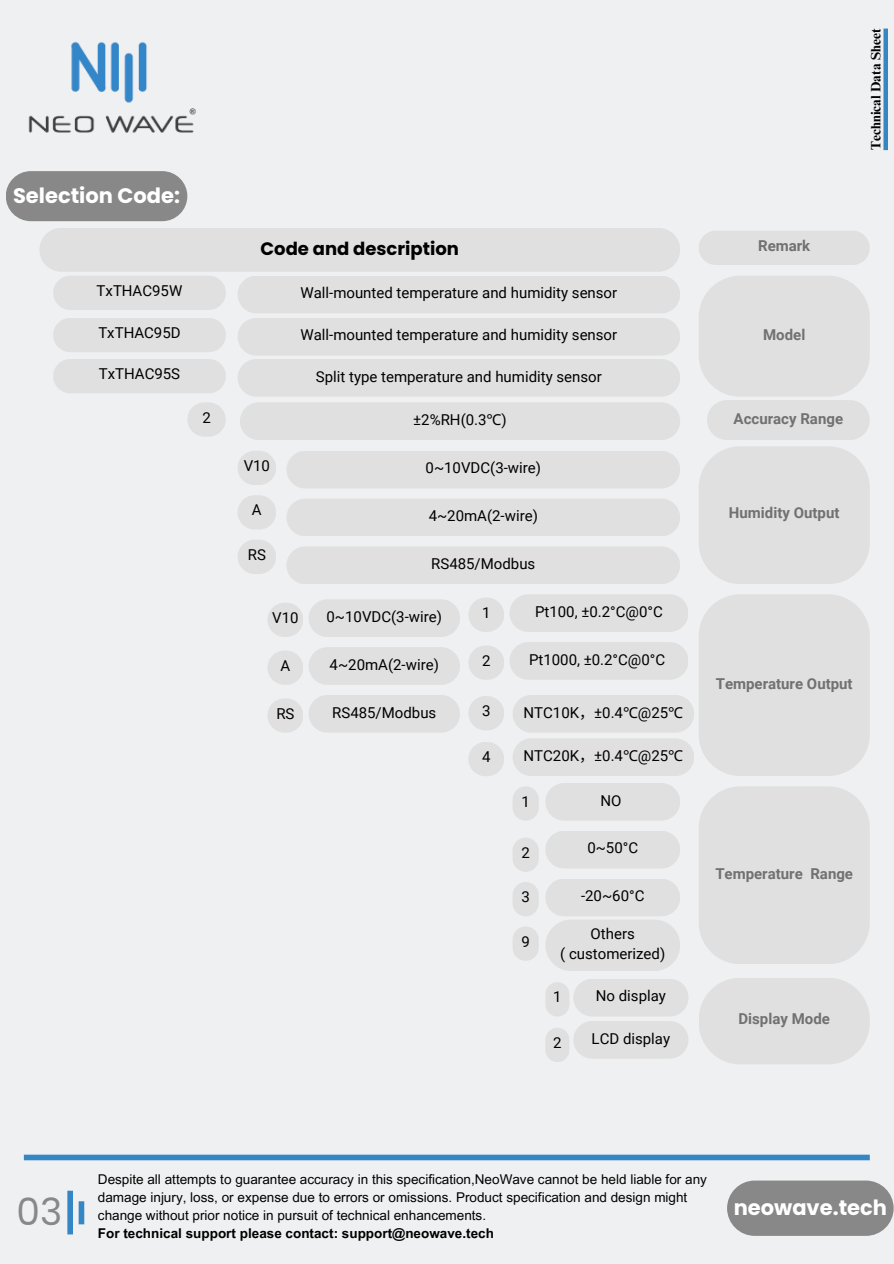
<style>
.page{position:relative;width:894px;height:1264px;background:#fff}
.page>*{position:absolute;margin:0;border:0;box-sizing:border-box;transform-origin:0 0}
.t1{font:37.5px "Poppins";color:#888}
.t2{font:700 21px "Poppins";color:#fff}
.t3{font:700 18px "Poppins";color:#000}
.t4{font:15px/20.2px "Roboto";color:#000;text-align:center}
.t5{font:700 15px "Roboto";color:#717171}
.t6{font:13.5px/18px "Arial MT Pro";color:#000}
.t7{font:700 13.5px "Arial MT Pro";color:#000}
.t8{font:700 13.5px "Times NRMT Pro";color:#000}
.s1{font-family:"Noto Sans"}
.s2{font-family:"Noto Sans CJ Ksc"}
</style>
<div class="page">
<div style="left:0;top:0;width:893px;height:1263px;background:#eff0f1"></div>
<div style="left:24px;top:1154px;width:845px;height:6px;background:#3586c5"></div>
<div style="left:726px;top:1180px;width:167px;height:55px;background:#888;border-radius:28px"></div>
<div style="left:67px;top:1190px;width:6px;height:44px;background:#3586c5"></div>
<div style="left:79px;top:1201px;width:5px;height:23px;background:#3586c5"></div>
<img style="left:28px;top:41px;width:168px;height:92px">
<div style="left:6px;top:171px;width:181px;height:50px;background:#888;border-radius:25px"></div>
<div style="left:39px;top:228px;width:641px;height:44px;background:#e0e0e0"></div>
<div style="left:698px;top:231px;width:171px;height:34px;background:#e0e0e0;border-radius:17px"></div>
<div style="left:237px;top:276px;width:443px;height:37px;background:#e0e0e0;border-radius:19px"></div>
<div style="left:53px;top:276px;width:173px;height:34px;background:#e0e0e0;border-radius:17px"></div>
<div style="left:699px;top:276px;width:170px;height:121px;background:#e0e0e0"></div>
<div style="left:706px;top:400px;width:163px;height:40px;background:#e0e0e0;border-radius:20px"></div>
<div style="left:240px;top:402px;width:440px;height:38px;background:#e0e0e0;border-radius:19px"></div>
<div style="left:187px;top:402px;width:39px;height:34px;background:#e0e0e0;border-radius:17px"></div>
<div style="left:286px;top:451px;width:394px;height:37px;background:#e0e0e0;border-radius:19px"></div>
<div style="left:286px;top:498px;width:394px;height:38px;background:#e0e0e0;border-radius:19px"></div>
<div style="left:286px;top:546px;width:394px;height:38px;background:#e0e0e0;border-radius:19px"></div>
<div style="left:237px;top:451px;width:39px;height:34px;background:#e0e0e0;border-radius:17px"></div>
<div style="left:237px;top:495px;width:39px;height:34px;background:#e0e0e0;border-radius:17px"></div>
<div style="left:237px;top:539px;width:39px;height:35px;background:#e0e0e0;border-radius:17px"></div>
<div style="left:699px;top:446px;width:170px;height:138px;background:#e0e0e0"></div>
<div style="left:308px;top:599px;width:152px;height:38px;background:#e0e0e0;border-radius:19px"></div>
<div style="left:308px;top:647px;width:152px;height:38px;background:#e0e0e0;border-radius:19px"></div>
<div style="left:308px;top:695px;width:152px;height:37px;background:#e0e0e0;border-radius:19px"></div>
<div style="left:509px;top:594px;width:179px;height:38px;background:#e0e0e0;border-radius:19px"></div>
<div style="left:509px;top:642px;width:179px;height:37px;background:#e0e0e0;border-radius:19px"></div>
<div style="left:699px;top:594px;width:170px;height:182px;background:#e0e0e0"></div>
<div style="left:545px;top:783px;width:135px;height:37px;background:#e0e0e0;border-radius:19px"></div>
<div style="left:267px;top:602px;width:36px;height:35px;background:#e0e0e0;border-radius:17px"></div>
<div style="left:267px;top:650px;width:36px;height:35px;background:#e0e0e0;border-radius:17px"></div>
<div style="left:267px;top:698px;width:36px;height:34px;background:#e0e0e0;border-radius:17px"></div>
<div style="left:468px;top:597px;width:36px;height:35px;background:#e0e0e0;border-radius:17px"></div>
<div style="left:468px;top:645px;width:36px;height:34px;background:#e0e0e0;border-radius:17px"></div>
<div style="left:545px;top:830px;width:135px;height:38px;background:#e0e0e0;border-radius:19px"></div>
<div style="left:545px;top:878px;width:135px;height:38px;background:#e0e0e0;border-radius:19px"></div>
<div style="left:545px;top:919px;width:135px;height:52px;background:#e0e0e0;border-radius:26px"></div>
<div style="left:512px;top:786px;width:26px;height:34px;background:#e0e0e0;border-radius:13px"></div>
<div style="left:512px;top:837px;width:26px;height:34px;background:#e0e0e0;border-radius:13px"></div>
<div style="left:512px;top:882px;width:26px;height:34px;background:#e0e0e0;border-radius:13px"></div>
<div style="left:512px;top:926px;width:26px;height:34px;background:#e0e0e0;border-radius:13px"></div>
<div style="left:699px;top:786px;width:170px;height:178px;background:#e0e0e0"></div>
<svg style="left:883px;top:29px;width:4px;height:121px"></svg>
<div style="left:237px;top:318px;width:443px;height:37px;background:#e0e0e0;border-radius:19px"></div>
<div style="left:237px;top:359px;width:443px;height:38px;background:#e0e0e0;border-radius:19px"></div>
<div style="left:53px;top:318px;width:173px;height:34px;background:#e0e0e0;border-radius:17px"></div>
<div style="left:53px;top:359px;width:173px;height:34px;background:#e0e0e0;border-radius:17px"></div>
<div style="left:512px;top:695px;width:182px;height:37px;background:#e0e0e0;border-radius:19px"></div>
<div style="left:512px;top:738px;width:182px;height:38px;background:#e0e0e0;border-radius:19px"></div>
<div style="left:468px;top:696px;width:36px;height:34px;background:#e0e0e0;border-radius:17px"></div>
<div style="left:468px;top:742px;width:36px;height:34px;background:#e0e0e0;border-radius:17px"></div>
<svg style="left:699px;top:978px;width:170px;height:86px;background:#e1e1e1"></svg>
<div style="left:573px;top:978px;width:115px;height:38px;background:#e0e0e0;border-radius:19px"></div>
<div style="left:573px;top:1021px;width:115px;height:37px;background:#e0e0e0;border-radius:19px"></div>
<div style="left:545px;top:982px;width:24px;height:34px;background:#e0e0e0;border-radius:12px"></div>
<div style="left:545px;top:1027px;width:24px;height:35px;background:#e0e0e0;border-radius:12px"></div>
<p class="t2" style="left:13px;top:180px;width:168px">Selection Code:</p>
<h4 class="t3" style="left:260px;top:236px;width:200px">Code and description</h4>
<h4 class="t5" style="left:757px;top:237px;width:54px">Remark</h4>
<h4 class="t4" style="left:97px;top:281px;width:87px">TxTHAC95W</h4>
<h4 class="t4" style="left:300px;top:283px;width:318px">Wall-mounted temperature and humidity sensor</h4>
<h3 class="t4" style="left:98px;top:323px;width:84px">TxTHAC95D</h3>
<h5 class="t4" style="left:99px;top:364px;width:83px">TxTHAC95S</h5>
<h3 class="t4" style="left:300px;top:325px;width:318px">Wall-mounted temperature and humidity sensor</h3>
<h3 class="t4" style="left:316px;top:366px;width:287px">Split type temperature and humidity sensor</h3>
<h4 class="t5" style="left:763px;top:326px;width:44px">Model</h4>
<p class="t4" style="left:202px;top:407px;width:10px">2</p>
<h4 class="t4" style="left:413px;top:409px;width:95px">±2%RH(0.3<span class="s1">℃</span>)</h4>
<h4 class="t5" style="left:733px;top:410px;width:111px">Accuracy Range</h4>
<h1 class="t4" style="left:425px;top:458px;width:117px">0~10VDC(3-wire)</h1>
<h2 class="t4" style="left:428px;top:506px;width:111px">4~20mA(2-wire)</h2>
<h5 class="t4" style="left:431px;top:553px;width:106px">RS485/Modbus</h5>
<h5 class="t4" style="left:243px;top:456px;width:28px">V10</h5>
<h5 class="t4" style="left:252px;top:500px;width:11px">A</h5>
<h5 class="t4" style="left:248px;top:544px;width:20px">RS</h5>
<h5 class="t5" style="left:728px;top:504px;width:112px">Humidity Output</h5>
<p class="t4" style="left:272px;top:607px;width:28px">V10</p>
<h3 class="t4" style="left:280px;top:655px;width:11px">A</h3>
<h5 class="t4" style="left:276px;top:703px;width:20px">RS</h5>
<h5 class="t4" style="left:326px;top:606px;width:117px">0~10VDC(3-wire)</h5>
<h3 class="t4" style="left:329px;top:654px;width:111px">4~20mA(2-wire)</h3>
<p class="t4" style="left:332px;top:702px;width:106px">RS485/Modbus</p>
<h5 class="t4" style="left:482px;top:602px;width:10px">1</h5>
<p class="t4" style="left:482px;top:650px;width:10px">2</p>
<h5 class="t4" style="left:482px;top:701px;width:10px">3</h5>
<p class="t4" style="left:482px;top:747px;width:10px">4</p>
<h5 class="t4" style="left:535px;top:601px;width:129px">Pt100, ±0.2°C@0°C</h5>
<h5 class="t4" style="left:529px;top:649px;width:138px">Pt1000, ±0.2°C@0°C</h5>
<h5 class="t4" style="left:523px;top:702px;width:161px">NTC10K<span class="s2">，</span>±0.4<span class="s1">℃</span>@25<span class="s1">℃</span></h5>
<p class="t4" style="left:523px;top:745px;width:161px">NTC20K<span class="s2">，</span>±0.4<span class="s1">℃</span>@25<span class="s1">℃</span></p>
<h3 class="t4" style="left:521px;top:791px;width:10px">1</h3>
<p class="t4" style="left:521px;top:842px;width:10px">2</p>
<h3 class="t4" style="left:521px;top:887px;width:10px">3</h3>
<h3 class="t4" style="left:521px;top:931px;width:10px">9</h3>
<h3 class="t4" style="left:600px;top:790px;width:22px">NO</h3>
<p class="t4" style="left:587px;top:838px;width:52px">0~50°C</p>
<h5 class="t4" style="left:581px;top:885px;width:65px">-20~60°C</h5>
<h5 class="t4" style="left:560px;top:923px;width:106px">Others<br>( customerized)</h5>
<p class="t4" style="left:553px;top:987px;width:10px">1</p>
<h1 class="t4" style="left:553px;top:1032px;width:10px">2</h1>
<p class="t4" style="left:595px;top:986px;width:72px">No display</p>
<p class="t4" style="left:591px;top:1028px;width:80px">LCD display</p>
<h5 class="t5" style="left:715px;top:675px;width:138px">Temperature Output</h5>
<h3 class="t5" style="left:715px;top:864px;width:139px">Temperature Range</h3>
<p class="t5" style="left:738px;top:1009px;width:93px">Display Mode</p>
<h5 class="t8" style="left:870px;top:150px;width:122px;rotate:-90deg">Technical Data Sheet</h5>
<p class="t1" style="left:17px;top:1185px;width:47px">03</p>
<p class="t6" style="left:98px;top:1172px;width:610px">Despite all attempts to guarantee accuracy in this specification,NeoWave cannot be held liable for any damage injury, loss, or expense due to errors or omissions. Product specification and design might change without prior notice in pursuit of technical enhancements.</p>
<p class="t7" style="left:98px;top:1228px;width:397px">For technical support please contact: support@neowave.tech</p>
<h6 class="t2" style="left:733px;top:1193px;width:155px">neowave.tech</h6>
</div>
